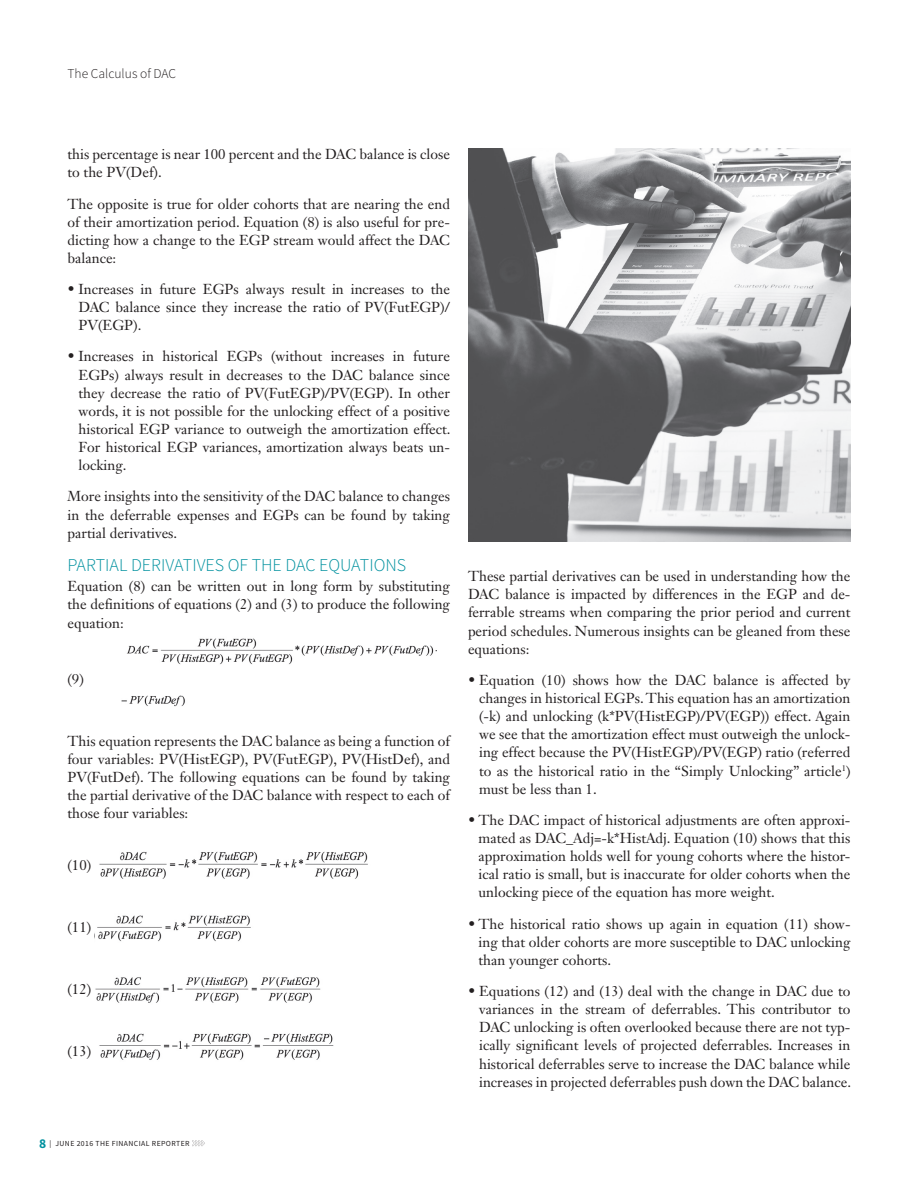
<style>
.page{position:relative;width:918px;height:1188px;background:#fff}
.page>*{position:absolute;margin:0;border:0;box-sizing:border-box;transform-origin:0 0}
.t1{font:300 18px "Source Sans Pro";color:#00919f}
.t2{font:14.25px/18.1px "Janson Text LT Std";color:#231f20;text-align:justify}
.t3{font:300 13.5px "Source Sans Pro";color:#231f20}
.t4{font:7.8px "Source Sans Pro";letter-spacing:.05em;color:#231f20}
.s1{font-weight:700;font-size:13.5px;color:#00919f}
</style>
<div class="page">
<svg style="left:192px;top:1140px;width:13px;height:6px"></svg>
<img style="left:99px;top:851px;width:269px;height:28px">
<img style="left:97px;top:915px;width:154px;height:27px">
<img style="left:95px;top:977px;width:226px;height:26px">
<img style="left:99px;top:1033px;width:235px;height:27px">
<img style="left:127px;top:638px;width:309px;height:27px">
<img style="left:121px;top:695px;width:64px;height:12px">
<img style="left:468px;top:148px;width:382px;height:393px">
<p class="t3" style="left:68px;top:65px;width:110px">The Calculus of DAC</p>
<p class="t2" style="left:68px;top:145px;width:384px">this percentage is near 100 percent and the DAC balance is close to the PV(Def).</p>
<p class="t2" style="left:68px;top:194px;width:384px">The opposite is true for older cohorts that are nearing the end of their amortization period. Equation (8) is also useful for pre&shy;dicting how a change to the EGP stream would affect the DAC balance:</p>
<p class="t2" style="left:79px;top:280px;width:373px;text-indent:-11px">• Increases in future EGPs always result in increases to the DAC balance since they increase the ratio of PV(FutEGP)/ PV(EGP).</p>
<p class="t2" style="left:79px;top:347px;width:373px;text-indent:-11px">• Increases in historical EGPs (without increases in future EGPs) always result in decreases to the DAC balance since they decrease the ratio of PV(FutEGP)/PV(EGP). In other words, it is not possible for the unlocking effect of a positive historical EGP variance to outweigh the amortization effect.<br>For historical EGP variances, amortization always beats un&shy;locking.</p>
<p class="t2" style="left:68px;top:487px;width:384px">More insights into the sensitivity of the DAC balance to changes in the deferrable expenses and EGPs can be found by taking partial derivatives.</p>
<p class="t1" style="left:68px;top:554px;width:340px">PARTIAL DERIVATIVES OF THE DAC EQUATIONS</p>
<p class="t2" style="left:68px;top:577px;width:384px">Equation (8) can be written out in long form by substituting the definitions of equations (2) and (3) to produce the following equation:</p>
<p class="t2" style="left:68px;top:670px;width:18px">(9)</p>
<p class="t2" style="left:68px;top:732px;width:384px">This equation represents the DAC balance as being a function of four variables: PV(HistEGP), PV(FutEGP), PV(HistDef), and PV(FutDef). The following equations can be found by taking the partial derivative of the DAC balance with respect to each of those four variables:</p>
<p class="t2" style="left:68px;top:856px;width:25px">(10)</p>
<p class="t2" style="left:68px;top:918px;width:25px">(11)</p>
<p class="t2" style="left:68px;top:980px;width:25px">(12)</p>
<p class="t2" style="left:68px;top:1042px;width:25px">(13)</p>
<p class="t2" style="left:468px;top:567px;width:384px">These partial derivatives can be used in understanding how the DAC balance is impacted by differences in the EGP and de&shy;ferrable streams when comparing the prior period and current period schedules. Numerous insights can be gleaned from these equations:</p>
<p class="t2" style="left:479px;top:671px;width:373px;text-indent:-11px">• Equation (10) shows how the DAC balance is affected by changes in historical EGPs. This equation has an amortization (-k) and unlocking (k*PV(HistEGP)/PV(EGP)) effect. Again we see that the amortization effect must outweigh the unlock&shy;ing effect because the PV(HistEGP)/PV(EGP) ratio (referred to as the historical ratio in the “Simply Unlocking” article<sup>1</sup>) must be less than 1.</p>
<p class="t2" style="left:479px;top:811px;width:373px;text-indent:-11px">• The DAC impact of historical adjustments are often approxi&shy;mated as DAC_Adj=-k*HistAdj. Equation (10) shows that this approximation holds well for young cohorts where the histor&shy;ical ratio is small, but is inaccurate for older cohorts when the unlocking piece of the equation has more weight.</p>
<p class="t2" style="left:479px;top:914px;width:373px;text-indent:-11px">• The historical ratio shows up again in equation (11) show&shy;ing that older cohorts are more susceptible to DAC unlocking than younger cohorts.</p>
<p class="t2" style="left:479px;top:982px;width:373px;text-indent:-11px">• Equations (12) and (13) deal with the change in DAC due to variances in the stream of deferrables. This contributor to DAC unlocking is often overlooked because there are not typ&shy;ically significant levels of projected deferrables. Increases in historical deferrables serve to increase the DAC balance while increases in projected deferrables push down the DAC balance.</p>
<p class="t4" style="left:39px;top:1139px;width:152px"><span class="s1">8</span> | JUNE 2016 THE FINANCIAL REPORTER</p>
</div>
